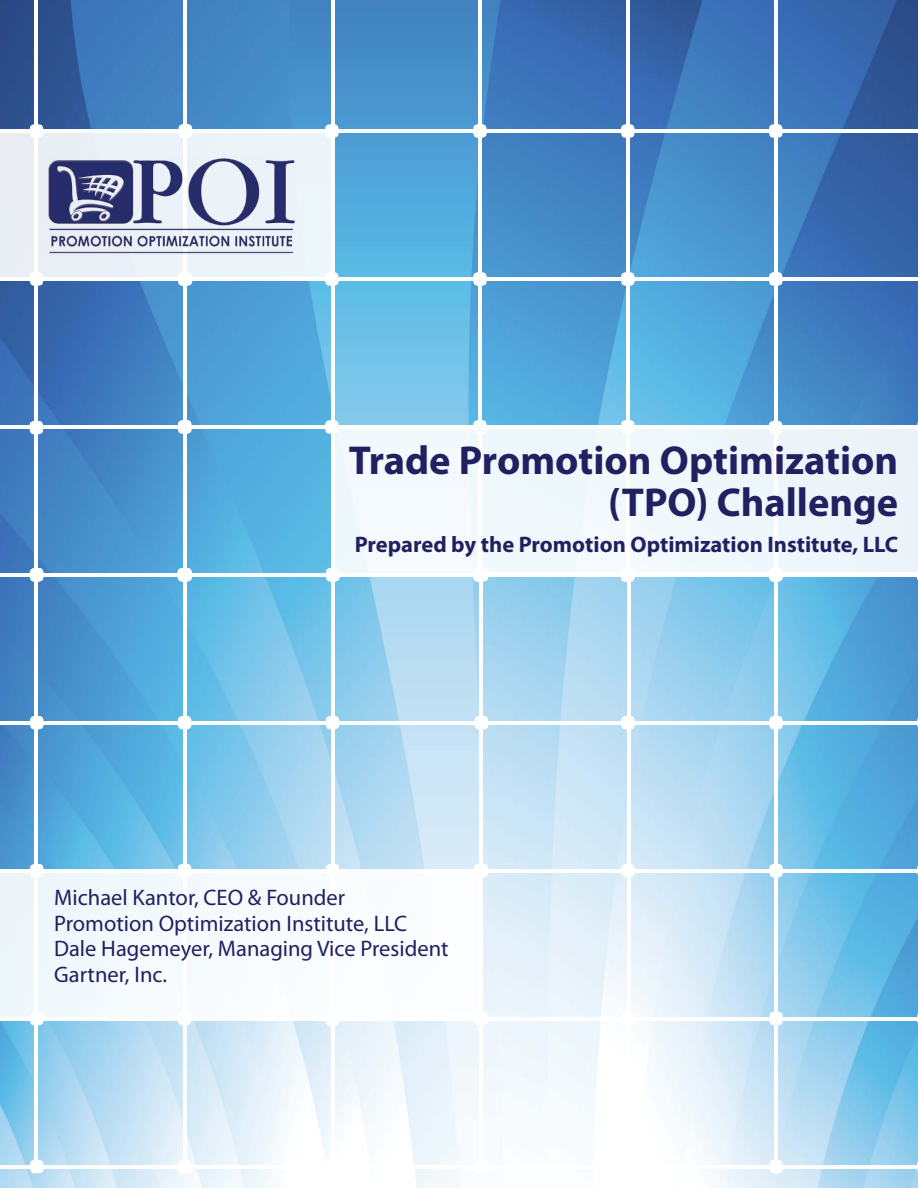
<style>
.page{position:relative;width:918px;height:1188px;background:#fff}
.page>*{position:absolute;margin:0;border:0;box-sizing:border-box;transform-origin:0 0}
.t1{font:700 40.5px/42px "Myriad Pro";color:#222060;text-align:right}
.t2{font:22.5px/25.5px "Myriad Pro";color:#222060}
.t3{font:700 22.5px "Myriad Pro";color:#222060}
</style>
<div class="page">
<img style="left:0;top:0;width:918px;height:1188px">
<hr style="left:331px;top:0;width:3px;height:576px;background:#fff">
<hr style="left:478px;top:0;width:3px;height:582px;background:#fff">
<hr style="left:626px;top:0;width:4px;height:576px;background:#fff">
<hr style="left:774px;top:0;width:3px;height:576px;background:#fff">
<hr style="left:183px;top:130px;width:735px;height:3px;background:#fff">
<hr style="left:183px;top:277px;width:735px;height:4px;background:#fff">
<hr style="left:183px;top:425px;width:735px;height:4px;background:#fff">
<hr style="left:57px;top:573px;width:861px;height:4px;background:#fff">
<div style="left:325px;top:124px;width:14px;height:14px;background:#fff;border-radius:4px"></div>
<div style="left:473px;top:124px;width:14px;height:14px;background:#fff;border-radius:4px"></div>
<div style="left:621px;top:124px;width:14px;height:14px;background:#fff;border-radius:4px"></div>
<div style="left:769px;top:124px;width:13px;height:14px;background:#fff;border-radius:4px"></div>
<div style="left:325px;top:272px;width:14px;height:14px;background:#fff;border-radius:4px"></div>
<div style="left:473px;top:272px;width:14px;height:14px;background:#fff;border-radius:4px"></div>
<div style="left:621px;top:272px;width:14px;height:14px;background:#fff;border-radius:4px"></div>
<div style="left:769px;top:272px;width:13px;height:14px;background:#fff;border-radius:4px"></div>
<div style="left:178px;top:272px;width:13px;height:14px;background:#d6e7f4;border-radius:4px"></div>
<div style="left:178px;top:420px;width:14px;height:13px;background:#accfe9;border-radius:4px"></div>
<div style="left:325px;top:420px;width:14px;height:14px;background:#fff;border-radius:4px"></div>
<div style="left:473px;top:420px;width:14px;height:14px;background:#fff;border-radius:4px"></div>
<div style="left:621px;top:420px;width:14px;height:14px;background:#fff;border-radius:4px"></div>
<div style="left:769px;top:421px;width:13px;height:13px;background:#fff;border-radius:4px"></div>
<div style="left:179px;top:568px;width:13px;height:13px;background:#f7fbfd;border-radius:4px"></div>
<div style="left:326px;top:568px;width:14px;height:13px;background:#fff;border-radius:4px"></div>
<div style="left:473px;top:568px;width:14px;height:14px;background:#c9e7f6;border-radius:4px"></div>
<div style="left:621px;top:569px;width:13px;height:13px;background:#f7fbfd;border-radius:4px"></div>
<div style="left:769px;top:568px;width:13px;height:14px;background:#cae8f7;border-radius:4px"></div>
<hr style="left:183px;top:0;width:4px;height:582px;background:#fff">
<hr style="left:35px;top:0;width:3px;height:576px;background:#fff">
<hr style="left:0;top:425px;width:188px;height:4px;background:#fff">
<hr style="left:0;top:573px;width:188px;height:4px;background:#fff">
<div style="left:30px;top:124px;width:13px;height:14px;background:#fff;border-radius:4px"></div>
<div style="left:179px;top:124px;width:13px;height:14px;background:#fff;border-radius:4px"></div>
<div style="left:30px;top:272px;width:13px;height:14px;background:#fff;border-radius:4px"></div>
<div style="left:179px;top:272px;width:13px;height:14px;background:#fff;border-radius:4px"></div>
<div style="left:30px;top:421px;width:13px;height:13px;background:#fff;border-radius:4px"></div>
<div style="left:178px;top:420px;width:13px;height:14px;background:#fff;border-radius:4px"></div>
<div style="left:30px;top:568px;width:13px;height:14px;background:#e9eff7;border-radius:4px"></div>
<svg style="left:0;top:130px;width:335px;height:151px;background:#edf3f8"></svg>
<img style="left:48px;top:156px;width:247px;height:98px">
<div style="left:335px;top:427px;width:583px;height:148px;background:#f0f8fc"></div>
<hr style="left:627px;top:581px;width:4px;height:587px;background:#fff">
<hr style="left:774px;top:581px;width:3px;height:592px;background:#fff">
<hr style="left:479px;top:721px;width:439px;height:4px;background:#fff">
<hr style="left:479px;top:869px;width:439px;height:3px;background:#fff">
<hr style="left:479px;top:1017px;width:439px;height:3px;background:#fff">
<hr style="left:353px;top:1165px;width:565px;height:3px;background:#fff">
<div style="left:621px;top:716px;width:14px;height:13px;background:#fff;border-radius:4px"></div>
<div style="left:769px;top:716px;width:14px;height:13px;background:#fff;border-radius:4px"></div>
<div style="left:473px;top:568px;width:14px;height:13px;background:#fff;border-radius:4px"></div>
<div style="left:621px;top:568px;width:14px;height:13px;background:#fff;border-radius:4px"></div>
<div style="left:769px;top:568px;width:14px;height:13px;background:#fff;border-radius:4px"></div>
<div style="left:621px;top:864px;width:14px;height:13px;background:#fff;border-radius:4px"></div>
<div style="left:769px;top:864px;width:14px;height:13px;background:#fff;border-radius:4px"></div>
<div style="left:474px;top:864px;width:13px;height:13px;background:#fff;border-radius:4px"></div>
<div style="left:474px;top:1012px;width:14px;height:13px;background:#fff;border-radius:4px"></div>
<div style="left:621px;top:1012px;width:14px;height:13px;background:#fff;border-radius:4px"></div>
<div style="left:769px;top:1012px;width:14px;height:13px;background:#fff;border-radius:4px"></div>
<div style="left:475px;top:1160px;width:13px;height:13px;background:#fff;border-radius:4px"></div>
<div style="left:622px;top:1160px;width:14px;height:13px;background:#fff;border-radius:4px"></div>
<div style="left:769px;top:1160px;width:14px;height:13px;background:#fff;border-radius:4px"></div>
<hr style="left:481px;top:572px;width:437px;height:4px;background:#fff">
<hr style="left:479px;top:581px;width:4px;height:592px;background:#fff">
<hr style="left:35px;top:581px;width:3px;height:592px;background:#fff">
<hr style="left:183px;top:581px;width:3px;height:587px;background:#fff">
<hr style="left:331px;top:581px;width:3px;height:587px;background:#fff">
<hr style="left:0;top:721px;width:484px;height:4px;background:#fff">
<hr style="left:0;top:869px;width:484px;height:3px;background:#fff">
<hr style="left:0;top:1017px;width:484px;height:3px;background:#fff">
<hr style="left:0;top:1165px;width:484px;height:3px;background:#fff">
<div style="left:30px;top:716px;width:13px;height:13px;background:#fff;border-radius:4px"></div>
<div style="left:178px;top:716px;width:13px;height:13px;background:#fff;border-radius:4px"></div>
<div style="left:326px;top:716px;width:13px;height:13px;background:#fff;border-radius:4px"></div>
<div style="left:475px;top:716px;width:13px;height:13px;background:#fff;border-radius:4px"></div>
<div style="left:30px;top:568px;width:13px;height:13px;background:#fff;border-radius:4px"></div>
<div style="left:178px;top:568px;width:13px;height:13px;background:#fff;border-radius:4px"></div>
<div style="left:326px;top:568px;width:13px;height:13px;background:#fff;border-radius:4px"></div>
<div style="left:475px;top:568px;width:13px;height:13px;background:#fff;border-radius:4px"></div>
<div style="left:30px;top:864px;width:13px;height:13px;background:#fff;border-radius:4px"></div>
<div style="left:178px;top:864px;width:13px;height:13px;background:#fff;border-radius:4px"></div>
<div style="left:326px;top:864px;width:13px;height:13px;background:#fff;border-radius:4px"></div>
<div style="left:475px;top:864px;width:13px;height:13px;background:#fff;border-radius:4px"></div>
<div style="left:30px;top:1012px;width:13px;height:13px;background:#fff;border-radius:4px"></div>
<div style="left:178px;top:1012px;width:13px;height:13px;background:#fff;border-radius:4px"></div>
<div style="left:326px;top:1013px;width:13px;height:13px;background:#fff;border-radius:4px"></div>
<div style="left:30px;top:1160px;width:13px;height:13px;background:#fff;border-radius:4px"></div>
<div style="left:178px;top:1160px;width:13px;height:14px;background:#fff;border-radius:4px"></div>
<div style="left:326px;top:1160px;width:13px;height:13px;background:#fff;border-radius:4px"></div>
<div style="left:474px;top:1160px;width:13px;height:13px;background:#fff;border-radius:4px"></div>
<hr style="left:0;top:573px;width:482px;height:3px;background:#fff">
<div style="left:0;top:871px;width:480px;height:146px;background:#f7fbfd"></div>
<h1 class="t1" style="left:349px;top:438px;width:551px">Trade Promotion Optimization (TPO) Challenge</h1>
<p class="t3" style="left:355px;top:530px;width:545px">Prepared by the Promotion Optimization Institute, LLC</p>
<p class="t2" style="left:54px;top:885px;width:396px">Michael Kantor, CEO &amp; Founder<br>Promotion Optimization Institute, LLC<br>Dale Hagemeyer, Managing Vice President<br>Gartner, Inc.</p>
</div>
